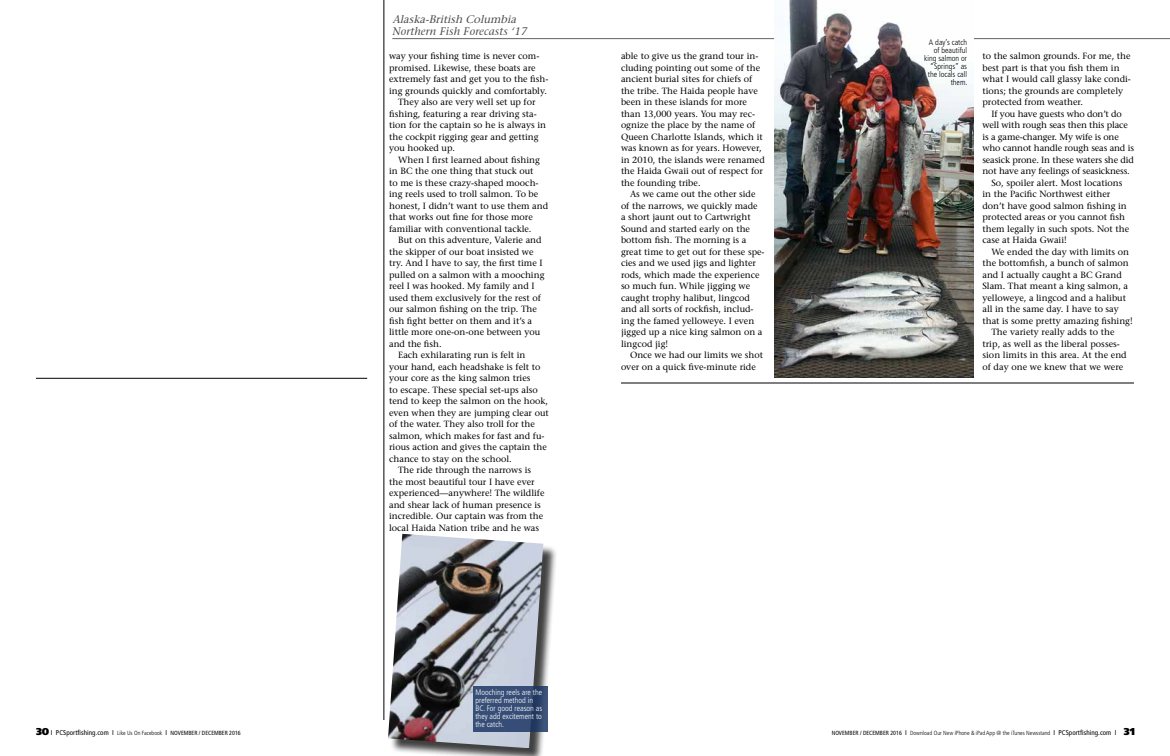
<style>
.page{position:relative;width:1170px;height:756px;background:#fff}
.page>*{position:absolute;margin:0;border:0;box-sizing:border-box;transform-origin:0 0}
.t1{font:italic 11px "Stone Serif";letter-spacing:.015em;color:#000}
.t2{font:italic 11px "Stone Serif";color:#000}
.t3{font:9px/11.5px "Stone Serif";color:#000}
.t4{font:300 condensed 8px/8px "Frutiger";color:#fff}
.t5{font:300 condensed 8px/8px "Frutiger";color:#000;text-align:right}
.t6{font:condensed 7px "Frutiger";letter-spacing:.01em;color:#000}
.t7{font:300 condensed 6px "Frutiger";color:#000}
.s1{font-weight:900;font-stretch:normal;font-size:10px}
.s2{font-weight:300;font-size:6px}
.s3{font-size:6px}
.s4{font-weight:400}
.s5{font-weight:400;font-size:7px}
</style>
<div class="page">
<hr style="left:392px;top:38px;width:778px;height:1px;background:#636466">
<hr style="left:621px;top:383px;width:513px;height:1px;background:#000">
<hr style="left:384px;top:0;width:1px;height:720px;background:#000">
<img style="left:774px;top:0;width:200px;height:378px">
<hr style="left:36px;top:378px;width:331px;height:1px;background:#000">
<div style="left:390px;top:536px;width:168px;height:220px;background:#000;opacity:.75"></div>
<img style="left:388px;top:534px;width:155px;height:214px">
<svg style="left:473px;top:687px;width:75px;height:45px;background:#344c74"></svg>
<p class="t6" style="left:36px;top:729px;width:206px"><span class="s1">30</span> I PCSportfishing.com I <span class="s2">Like Us On Facebook</span> I <span class="s3">NOVEMBER / DECEMBER 2016</span></p>
<p class="t2" style="left:392px;top:12px;width:128px">Alaska-British Columbia</p>
<p class="t1" style="left:392px;top:24px;width:137px">Northern Fish Forecasts ‘17</p>
<p class="t3" style="left:389px;top:50px;width:152px">way your fishing time is never com-</p>
<p class="t3" style="left:389px;top:62px;width:148px">promised. Likewise, these boats are</p>
<p class="t3" style="left:389px;top:73px;width:161px">extremely fast and get you to the fish-</p>
<p class="t3" style="left:389px;top:85px;width:159px">ing grounds quickly and comfortably.</p>
<p class="t3" style="left:398px;top:96px;width:139px">They also are very well set up for</p>
<p class="t3" style="left:389px;top:108px;width:149px">fishing, featuring a rear driving sta-</p>
<p class="t3" style="left:389px;top:119px;width:158px">tion for the captain so he is always in</p>
<p class="t3" style="left:389px;top:131px;width:151px">the cockpit rigging gear and getting</p>
<p class="t3" style="left:389px;top:142px;width:67px">you hooked up.</p>
<p class="t3" style="left:398px;top:154px;width:143px">When I first learned about fishing</p>
<p class="t3" style="left:389px;top:165px;width:146px">in BC the one thing that stuck out</p>
<p class="t3" style="left:389px;top:177px;width:151px">to me is these crazy-shaped mooch-</p>
<p class="t3" style="left:389px;top:188px;width:151px">ing reels used to troll salmon. To be</p>
<p class="t3" style="left:389px;top:200px;width:161px">honest, I didn’t want to use them and</p>
<p class="t3" style="left:389px;top:211px;width:145px">that works out fine for those more</p>
<p class="t3" style="left:389px;top:223px;width:144px">familiar with conventional tackle.</p>
<p class="t3" style="left:398px;top:234px;width:145px">But on this adventure, Valerie and</p>
<p class="t3" style="left:389px;top:246px;width:146px">the skipper of our boat insisted we</p>
<p class="t3" style="left:389px;top:257px;width:155px">try. And I have to say, the first time I</p>
<p class="t3" style="left:389px;top:269px;width:157px">pulled on a salmon with a mooching</p>
<p class="t3" style="left:389px;top:280px;width:147px">reel I was hooked. My family and I</p>
<p class="t3" style="left:389px;top:292px;width:153px">used them exclusively for the rest of</p>
<p class="t3" style="left:389px;top:303px;width:149px">our salmon fishing on the trip. The</p>
<p class="t3" style="left:389px;top:315px;width:145px">fish fight better on them and it’s a</p>
<p class="t3" style="left:389px;top:326px;width:153px">little more one-on-one between you</p>
<p class="t3" style="left:389px;top:338px;width:54px">and the fish.</p>
<p class="t3" style="left:398px;top:349px;width:129px">Each exhilarating run is felt in</p>
<p class="t3" style="left:389px;top:361px;width:153px">your hand, each headshake is felt to</p>
<p class="t3" style="left:389px;top:372px;width:143px">your core as the king salmon tries</p>
<p class="t3" style="left:389px;top:384px;width:150px">to escape. These special set-ups also</p>
<p class="t3" style="left:389px;top:395px;width:160px">tend to keep the salmon on the hook,</p>
<p class="t3" style="left:389px;top:407px;width:161px">even when they are jumping clear out</p>
<p class="t3" style="left:389px;top:418px;width:147px">of the water. They also troll for the</p>
<p class="t3" style="left:389px;top:430px;width:157px">salmon, which makes for fast and fu-</p>
<p class="t3" style="left:389px;top:441px;width:159px">rious action and gives the captain the</p>
<p class="t3" style="left:389px;top:453px;width:124px">chance to stay on the school.</p>
<p class="t3" style="left:398px;top:464px;width:134px">The ride through the narrows is</p>
<p class="t3" style="left:389px;top:476px;width:147px">the most beautiful tour I have ever</p>
<p class="t3" style="left:389px;top:487px;width:157px">experienced—anywhere! The wildlife</p>
<p class="t3" style="left:389px;top:499px;width:153px">and shear lack of human presence is</p>
<p class="t3" style="left:389px;top:510px;width:156px">incredible. Our captain was from the</p>
<p class="t3" style="left:389px;top:522px;width:152px">local Haida Nation tribe and he was</p>
<p class="t4" style="left:475px;top:688px;width:68px">Mooching reels are the preferred method in<br>BC. For good reason as they add excitement to the catch.</p>
<p class="t3" style="left:621px;top:50px;width:145px">able to give us the grand tour in&shy;cluding pointing out some of the ancient burial sites for chiefs of the tribe. The Haida people have been in these islands for more than 13,000 years. You may rec&shy;ognize the place by the name of<br>Queen Charlotte Islands, which it was known as for years. However, in 2010, the islands were renamed the Haida Gwaii out of respect for the founding tribe.</p>
<p class="t3" style="left:621px;top:188px;width:145px;text-indent:9px">As we came out the other side of the narrows, we quickly made<br>a short jaunt out to Cartwright<br>Sound and started early on the bottom fish. The morning is a great time to get out for these spe&shy;cies and we used jigs and lighter rods, which made the experience so much fun. While jigging we caught trophy halibut, lingcod and all sorts of rockfish, includ&shy;ing the famed yelloweye. I even jigged up a nice king salmon on a lingcod jig!</p>
<p class="t3" style="left:621px;top:349px;width:144px;text-indent:9px">Once we had our limits we shot over on a quick five-minute ride</p>
<p class="t5" style="left:924px;top:38px;width:45px">A day’s catch of beautiful king salmon or “Springs” as the locals call them.</p>
<p class="t3" style="left:982px;top:50px;width:150px">to the salmon grounds. For me, the best part is that you fish them in what I would call glassy lake condi&shy;tions; the grounds are completely protected from weather.</p>
<p class="t3" style="left:991px;top:108px;width:132px">If you have guests who don’t do</p>
<p class="t3" style="left:982px;top:119px;width:147px">well with rough seas then this place</p>
<p class="t3" style="left:982px;top:131px;width:138px">is a game-changer. My wife is one</p>
<p class="t3" style="left:982px;top:142px;width:153px">who cannot handle rough seas and is</p>
<p class="t3" style="left:982px;top:154px;width:153px">seasick prone. In these waters she did</p>
<p class="t3" style="left:982px;top:165px;width:149px">not have any feelings of seasickness.</p>
<p class="t3" style="left:991px;top:177px;width:132px">So, spoiler alert. Most locations</p>
<p class="t3" style="left:982px;top:188px;width:129px">in the Pacific Northwest either</p>
<p class="t3" style="left:982px;top:200px;width:146px">don’t have good salmon fishing in</p>
<p class="t3" style="left:982px;top:211px;width:144px">protected areas or you cannot fish</p>
<p class="t3" style="left:982px;top:223px;width:148px">them legally in such spots. Not the</p>
<p class="t3" style="left:982px;top:234px;width:86px">case at Haida Gwaii!</p>
<p class="t3" style="left:991px;top:246px;width:139px">We ended the day with limits on</p>
<p class="t3" style="left:982px;top:257px;width:148px">the bottomfish, a bunch of salmon</p>
<p class="t3" style="left:982px;top:269px;width:141px">and I actually caught a BC Grand</p>
<p class="t3" style="left:982px;top:280px;width:147px">Slam. That meant a king salmon, a</p>
<p class="t3" style="left:982px;top:292px;width:145px">yelloweye, a lingcod and a halibut</p>
<p class="t3" style="left:982px;top:303px;width:138px">all in the same day. I have to say</p>
<p class="t3" style="left:982px;top:315px;width:152px">that is some pretty amazing fishing!</p>
<p class="t3" style="left:991px;top:326px;width:125px">The variety really adds to the</p>
<p class="t3" style="left:982px;top:338px;width:139px">trip, as well as the liberal posses-</p>
<p class="t3" style="left:982px;top:349px;width:146px">sion limits in this area. At the end</p>
<p class="t3" style="left:982px;top:361px;width:143px">of day one we knew that we were</p>
<p class="t7" style="left:832px;top:730px;width:305px"><span class="s4">NOVEMBER / DECEMBER 2016</span> <span class="s5">I</span> Download Our New iPhone &amp; iPad App @ the iTunes Newsstand <span class="s5">I PCSportfishing.com I</span> <span class="s1">31</span></p>
</div>
